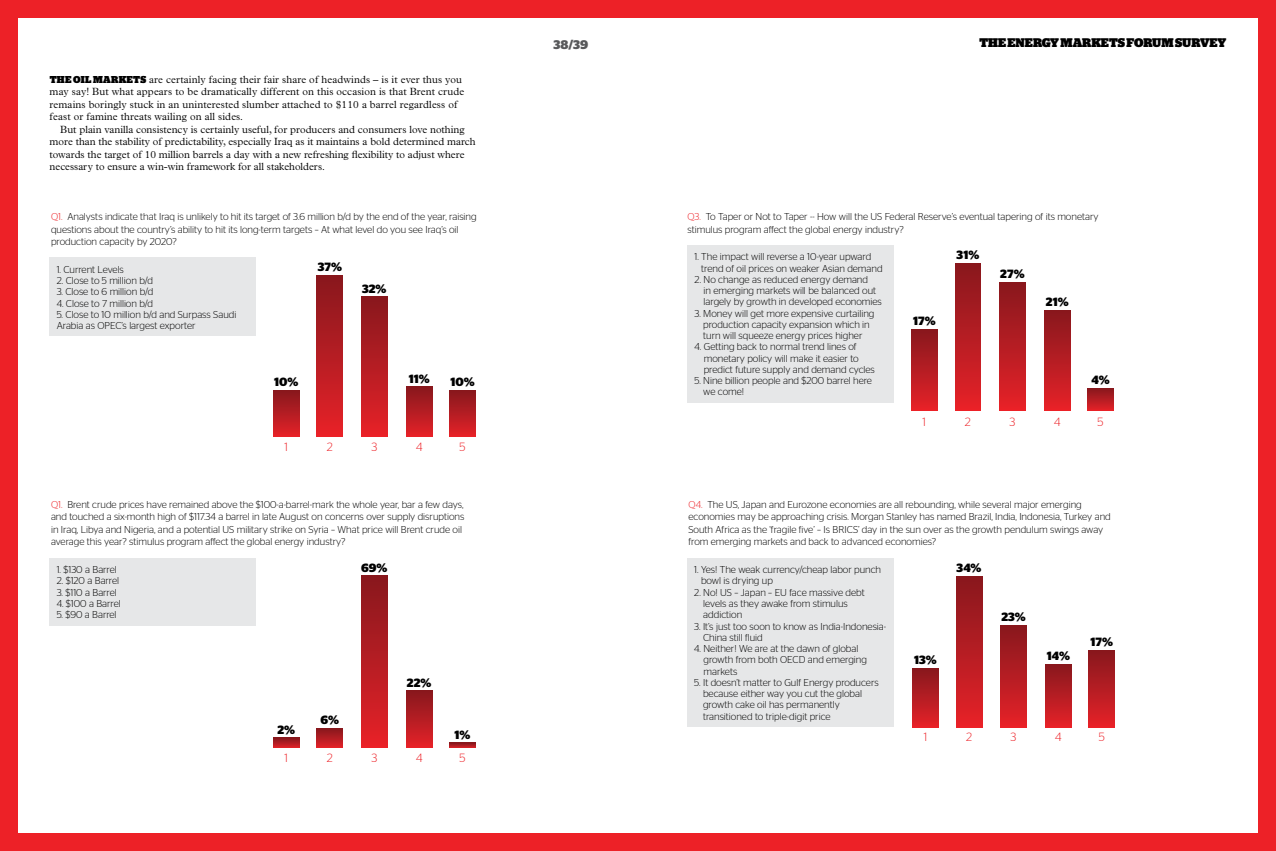
<style>
.page{position:relative;width:1276px;height:851px;background:#fff}
.page>*{position:absolute;margin:0;border:0;box-sizing:border-box;transform-origin:0 0}
.t1{font:900 12.5px "Stag";color:#000}
.t2{font:700 12.5px "Stag Sans";color:#58595b}
.t3{font:700 12px "Stag Sans";color:#000}
.t4{font:300 12px "Stag Sans";color:#ed2127}
.t5{font:300 10.5px/12.5px "Plantin Std";color:#000}
.t6{font:300 10px/11.2px "Stag Sans";color:#000}
.s1{font-family:"Stag";font-weight:900;font-size:10px}
.s2{color:#ed2127}
</style>
<div class="page">
<div style="left:0;top:0;width:18px;height:850px;background:#ed2127"></div>
<div style="left:0;top:0;width:1276px;height:18px;background:#ed2127"></div>
<div style="left:0;top:833px;width:1276px;height:17px;background:#ed2127"></div>
<div style="left:50px;top:258px;width:206px;height:78px;background:#e6e7e8"></div>
<div style="left:50px;top:558px;width:206px;height:67px;background:#e6e7e8"></div>
<div style="left:687px;top:558px;width:206px;height:168px;background:#e6e7e8"></div>
<div style="left:1258px;top:0;width:18px;height:850px;background:#ed2127"></div>
<div style="left:361px;top:297px;width:26px;height:140px;background:linear-gradient(to bottom,#87181d,#e62228)"></div>
<div style="left:449px;top:390px;width:26px;height:47px;background:linear-gradient(to bottom,#86171d,#e52228)"></div>
<div style="left:406px;top:387px;width:26px;height:50px;background:linear-gradient(to bottom,#87181d,#e42128)"></div>
<div style="left:317px;top:276px;width:26px;height:161px;background:linear-gradient(to bottom,#87181d,#e72228)"></div>
<div style="left:273px;top:390px;width:26px;height:47px;background:linear-gradient(to bottom,#86171d,#e52228)"></div>
<div style="left:1000px;top:625px;width:26px;height:102px;background:linear-gradient(to bottom,#86171d,#e52228)"></div>
<div style="left:1088px;top:650px;width:26px;height:77px;background:linear-gradient(to bottom,#86181d,#e52228)"></div>
<div style="left:1045px;top:664px;width:26px;height:63px;background:linear-gradient(to bottom,#87181d,#e52228)"></div>
<div style="left:956px;top:576px;width:26px;height:151px;background:linear-gradient(to bottom,#87181d,#e62228)"></div>
<div style="left:912px;top:668px;width:26px;height:59px;background:linear-gradient(to bottom,#86181d,#e52228)"></div>
<div style="left:361px;top:576px;width:26px;height:171px;background:linear-gradient(to bottom,#87181d,#e62228)"></div>
<svg style="left:449px;top:742px;width:26px;height:5px"></svg>
<div style="left:406px;top:690px;width:26px;height:57px;background:linear-gradient(to bottom,#86181d,#e32228)"></div>
<svg style="left:317px;top:728px;width:26px;height:19px"></svg>
<svg style="left:273px;top:737px;width:26px;height:10px"></svg>
<div style="left:687px;top:245px;width:207px;height:157px;background:#e6e7e8"></div>
<div style="left:1087px;top:388px;width:26px;height:22px;background:linear-gradient(to bottom,#87181e,#dc2127)"></div>
<div style="left:1044px;top:310px;width:26px;height:100px;background:linear-gradient(to bottom,#86181d,#e52228)"></div>
<div style="left:999px;top:282px;width:26px;height:128px;background:linear-gradient(to bottom,#87181d,#e62228)"></div>
<div style="left:955px;top:263px;width:26px;height:147px;background:linear-gradient(to bottom,#87181d,#e62228)"></div>
<div style="left:911px;top:329px;width:26px;height:81px;background:linear-gradient(to bottom,#87181d,#e52228)"></div>
<p class="t5" style="left:50px;top:73px;width:416px"><span class="s1">THE OIL MARKETS</span> are certainly facing their fair share of headwinds – is it ever thus you may say! But what appears to be dramatically different on this occasion is that Brent crude remains boringly stuck in an uninterested slumber attached to $110 a barrel regardless of feast or famine threats wailing on all sides.</p>
<p class="t5" style="left:50px;top:123px;width:427px;text-indent:11px">But plain vanilla consistency is certainly useful, for producers and consumers love nothing more than the stability of predictability, especially Iraq as it maintains a bold determined march towards the target of 10 million barrels a day with a new refreshing flexibility to adjust where necessary to ensure a win-win framework for all stakeholders.</p>
<p class="t6" style="left:51px;top:210px;width:427px;line-height:12.5px"><span class="s2">Q1.</span> Analysts indicate that Iraq is unlikely to hit its target of 3.6 million b/d by the end of the year, raising questions about the country’s ability to hit its long-term targets – At what level do you see Iraq’s oil production capacity by 2020?</p>
<p class="t6" style="left:57px;top:263px;width:69px">1. Current Levels</p>
<p class="t6" style="left:57px;top:275px;width:98px">2. Close to 5 million b/d</p>
<p class="t6" style="left:57px;top:286px;width:98px">3. Close to 6 million b/d</p>
<p class="t6" style="left:57px;top:297px;width:98px">4. Close to 7 million b/d</p>
<p class="t6" style="left:57px;top:308px;width:181px">5. Close to 10 million b/d and Surpass Saudi<br>Arabia as OPEC’s largest exporter</p>
<p class="t3" style="left:318px;top:260px;width:26px">37%</p>
<p class="t3" style="left:362px;top:281px;width:26px">32%</p>
<p class="t3" style="left:274px;top:375px;width:26px">10%</p>
<p class="t4" style="left:284px;top:440px;width:5px">1</p>
<p class="t4" style="left:327px;top:440px;width:7px">2</p>
<p class="t4" style="left:371px;top:440px;width:7px">3</p>
<p class="t3" style="left:409px;top:371px;width:23px">11%</p>
<p class="t3" style="left:450px;top:375px;width:26px">10%</p>
<p class="t4" style="left:416px;top:440px;width:8px">4</p>
<p class="t4" style="left:459px;top:440px;width:8px">5</p>
<p class="t2" style="left:553px;top:37px;width:36px">38/39</p>
<p class="t1" style="left:979px;top:38px;width:10px">THE</p>
<p class="t1" style="left:1007px;top:38px;width:10px">ENER</p>
<p class="t1" style="left:1042px;top:38px;width:186px">GY MARKETS FORUM SURVEY</p>
<p class="t6" style="left:687px;top:210px;width:413px;line-height:12.5px"><span class="s2">Q3.</span> To Taper or Not to Taper -- How will the US Federal Reserve’s eventual tapering of its monetary stimulus program affect the global energy industry?</p>
<p class="t6" style="left:701px;top:251px;width:183px;text-indent:-7px">1. The impact will reverse a 10-year upward trend of oil prices on weaker Asian demand</p>
<p class="t6" style="left:703px;top:273px;width:180px;text-indent:-9px">2. No change as reduced energy demand<br>in emerging markets will be balanced out largely by growth in developed economies</p>
<p class="t6" style="left:694px;top:307px;width:181px;text-align:center">3. Money will get more expensive curtailing production capacity expansion which in turn will squeeze energy prices higher</p>
<p class="t6" style="left:704px;top:341px;width:173px;text-indent:-9px">4. Getting back to normal trend lines of monetary policy will make it easier to predict future supply and demand cycles</p>
<p class="t6" style="left:703px;top:375px;width:170px;text-indent:-9px">5. Nine billion people and $200 barrel here we come!</p>
<p class="t3" style="left:956px;top:248px;width:24px">31%</p>
<p class="t3" style="left:913px;top:314px;width:24px">17%</p>
<p class="t3" style="left:1000px;top:266px;width:26px">27%</p>
<p class="t3" style="left:1046px;top:295px;width:24px">21%</p>
<p class="t4" style="left:922px;top:415px;width:5px">1</p>
<p class="t4" style="left:965px;top:415px;width:7px">2</p>
<p class="t4" style="left:1009px;top:415px;width:7px">3</p>
<p class="t4" style="left:1054px;top:415px;width:8px">4</p>
<p class="t3" style="left:1091px;top:372px;width:20px">4%</p>
<p class="t4" style="left:1097px;top:415px;width:8px">5</p>
<p class="t6" style="left:51px;top:498px;width:415px;line-height:12.5px"><span class="s2">Q1.</span> Brent crude prices have remained above the $100-a-barrel-mark the whole year, bar a few days, and touched a six-month high of $117.34 a barrel in late August on concerns over supply disruptions in Iraq, Libya and Nigeria, and a potential US military strike on Syria – What price will Brent crude oil average this year? stimulus program affect the global energy industry?</p>
<p class="t6" style="left:688px;top:498px;width:424px;line-height:12.5px"><span class="s2">Q4.</span> The US, Japan and Eurozone economies are all rebounding, while several major emerging economies may be approaching crisis. Morgan Stanley has named Brazil, India, Indonesia, Turkey and South Africa as the ‘fragile five’ – Is BRICS’ day in the sun over as the growth pendulum swings away from emerging markets and back to advanced economies?</p>
<p class="t6" style="left:57px;top:563px;width:62px">1. $130 a Barrel</p>
<p class="t6" style="left:57px;top:575px;width:64px">2. $120 a Barrel</p>
<p class="t6" style="left:57px;top:586px;width:62px">3. $110 a Barrel</p>
<p class="t6" style="left:57px;top:597px;width:66px">4. $100 a Barrel</p>
<p class="t6" style="left:57px;top:608px;width:61px">5. $90 a Barrel</p>
<p class="t3" style="left:361px;top:560px;width:28px">69%</p>
<p class="t3" style="left:277px;top:722px;width:19px">2%</p>
<p class="t4" style="left:284px;top:750px;width:5px">1</p>
<p class="t3" style="left:321px;top:712px;width:20px">6%</p>
<p class="t4" style="left:327px;top:750px;width:7px">2</p>
<p class="t4" style="left:371px;top:750px;width:7px">3</p>
<p class="t3" style="left:407px;top:675px;width:26px">22%</p>
<p class="t4" style="left:416px;top:750px;width:8px">4</p>
<p class="t3" style="left:454px;top:727px;width:17px">1%</p>
<p class="t4" style="left:459px;top:750px;width:8px">5</p>
<p class="t6" style="left:701px;top:564px;width:182px;text-indent:-7px">1. Yes! The weak currency/cheap labor punch bowl is drying up</p>
<p class="t6" style="left:703px;top:586px;width:163px;text-indent:-9px">2. No! US – Japan – EU face massive debt levels as they awake from stimulus addiction</p>
<p class="t6" style="left:703px;top:620px;width:185px;text-indent:-9px">3. It’s just too soon to know as India-Indonesia-<br>China still fluid</p>
<p class="t6" style="left:703px;top:642px;width:165px;text-indent:-9px">4. Neither! We are at the dawn of global growth from both OECD and emerging markets</p>
<p class="t6" style="left:703px;top:676px;width:177px;text-indent:-9px">5. It doesn’t matter to Gulf Energy producers because either way you cut the global growth cake oil has permanently transitioned to triple-digit price</p>
<p class="t3" style="left:956px;top:560px;width:26px">34%</p>
<p class="t3" style="left:914px;top:653px;width:24px">13%</p>
<p class="t3" style="left:1001px;top:610px;width:26px">23%</p>
<p class="t3" style="left:1046px;top:648px;width:25px">14%</p>
<p class="t3" style="left:1090px;top:635px;width:24px">17%</p>
<p class="t4" style="left:923px;top:730px;width:5px">1</p>
<p class="t4" style="left:966px;top:730px;width:7px">2</p>
<p class="t4" style="left:1010px;top:730px;width:7px">3</p>
<p class="t4" style="left:1055px;top:730px;width:8px">4</p>
<p class="t4" style="left:1098px;top:730px;width:8px">5</p>
</div>
